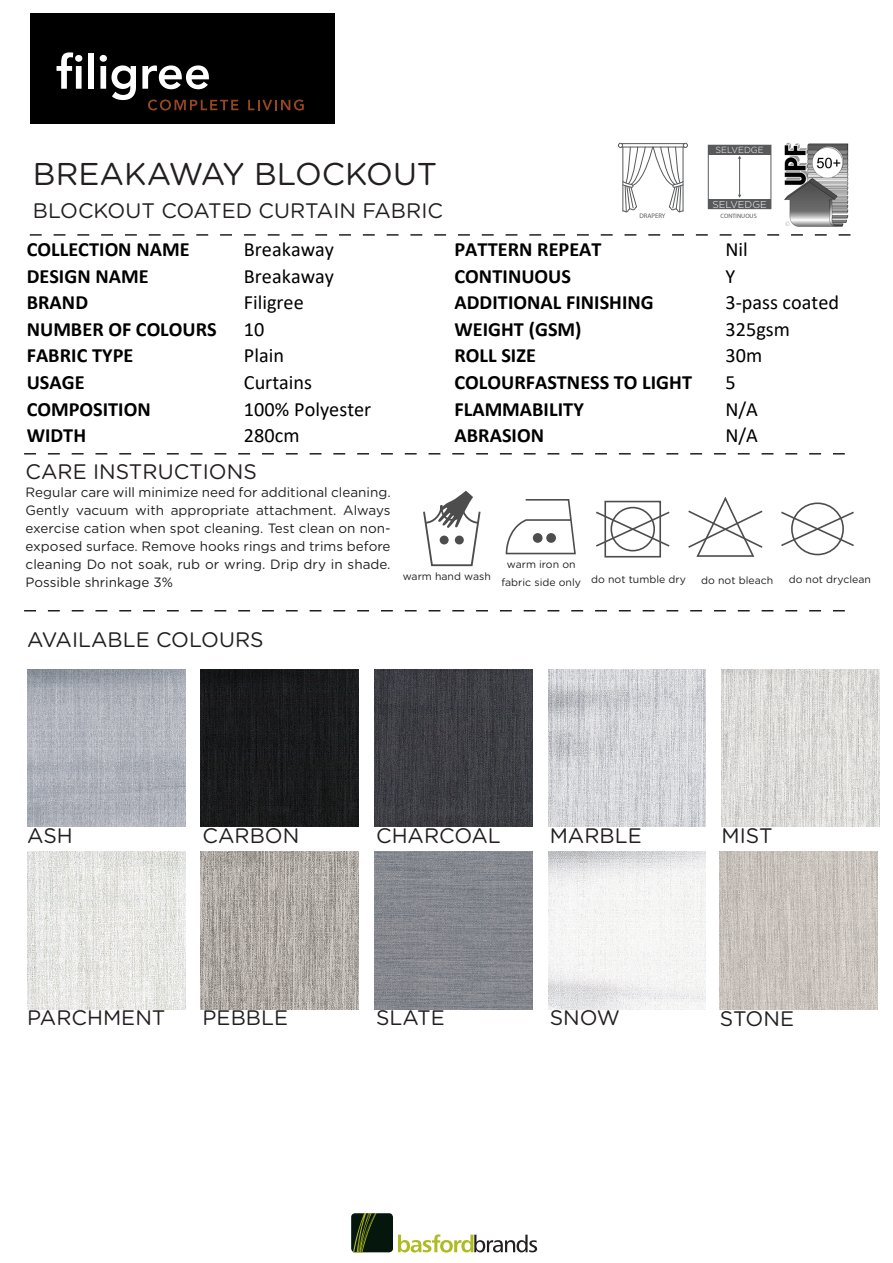
<style>
.page{position:relative;width:893px;height:1263px;background:#fff}
.page>*{position:absolute;margin:0;border:0;box-sizing:border-box;transform-origin:0 0}
.t1{font:31.5px "Gotham Rounded";color:#231f20}
.t2{font:21px "Gotham Rounded";color:#231f20}
.t3{font:700 20.25px "Calibri";color:#000}
.t4{font:20.25px "Calibri";color:#000}
.t5{font:13.5px/18px "Gotham Rounded";color:#231f20;text-align:justify}
.t6{font:10.5px/18px "Gotham Rounded";color:#231f20;text-align:center}
.t7{font:300 9.9px "Gotham Rounded";color:#fff}
.t8{font:300 8.85px "Gotham Rounded";color:#fff}
.t9{font:6.6px "Myriad Pro";color:#58595b}
.t10{font:6.3px "Myriad Pro";color:#58595b}
</style>
<div class="page">
<div style="left:30px;top:14px;width:304px;height:110px;background:#000"></div>
<svg style="left:57px;top:52px;width:25px;height:37px"></svg>
<div style="left:88px;top:53px;width:6px;height:36px;background:#fff"></div>
<svg style="left:100px;top:55px;width:36px;height:45px"></svg>
<svg style="left:142px;top:65px;width:67px;height:24px"></svg>
<svg style="left:148px;top:99px;width:90px;height:11px"></svg>
<svg style="left:248px;top:100px;width:56px;height:10px"></svg>
<svg style="left:618px;top:143px;width:70px;height:70px"></svg>
<div style="left:708px;top:145px;width:63px;height:64px;border:1px solid #585a5c"></div>
<div style="left:708px;top:145px;width:63px;height:10px;background:#58595b"></div>
<div style="left:708px;top:199px;width:63px;height:10px;background:#58595b"></div>
<hr style="left:739px;top:158px;width:1px;height:37px;background:#585a5c">
<svg style="left:30px;top:234px;width:820px;height:2px"></svg>
<svg style="left:24px;top:453px;width:821px;height:1px"></svg>
<svg style="left:24px;top:610px;width:821px;height:1px"></svg>
<img style="left:784px;top:143px;width:65px;height:84px">
<div style="left:351px;top:1213px;width:42px;height:39px;background:#05170c;border-radius:4px"></div>
<img style="left:352px;top:1213px;width:25px;height:39px">
<svg style="left:398px;top:1234px;width:139px;height:18px"></svg>
<svg style="left:505px;top:499px;width:71px;height:56px"></svg>
<svg style="left:596px;top:510px;width:74px;height:38px"></svg>
<div style="left:604px;top:501px;width:57px;height:56px;border:2px solid #4d4d4d"></div>
<div style="left:610px;top:507px;width:45px;height:44px;border:2px solid #4d4d4d;border-radius:50%"></div>
<svg style="left:688px;top:498px;width:75px;height:59px"></svg>
<div style="left:791px;top:502px;width:53px;height:53px;border:2px solid #4d4d4d;border-radius:50%"></div>
<svg style="left:781px;top:510px;width:73px;height:38px"></svg>
<svg style="left:423px;top:491px;width:58px;height:76px"></svg>
<img style="left:27px;top:669px;width:158px;height:158px">
<img style="left:201px;top:669px;width:158px;height:158px">
<img style="left:374px;top:669px;width:158px;height:158px">
<img style="left:548px;top:669px;width:158px;height:158px">
<img style="left:722px;top:669px;width:157px;height:158px">
<img style="left:27px;top:852px;width:158px;height:157px">
<img style="left:201px;top:852px;width:158px;height:157px">
<img style="left:374px;top:852px;width:158px;height:157px">
<img style="left:548px;top:852px;width:158px;height:157px">
<img style="left:720px;top:852px;width:158px;height:157px">
<p class="t8" style="left:715px;top:144px;width:50px">SELVEDGE</p>
<p class="t1" style="left:33px;top:152px;width:406px">BREAKAWAY BLOCKOUT</p>
<p class="t2" style="left:33px;top:196px;width:411px">BLOCKOUT COATED CURTAIN FABRIC</p>
<p class="t9" style="left:640px;top:211px;width:27px">DRAPERY</p>
<p class="t10" style="left:721px;top:212px;width:38px">CONTINUOUS</p>
<p class="t7" style="left:712px;top:198px;width:56px">SELVEDGE</p>
<p class="t3" style="left:27px;top:235px;width:164px">COLLECTION NAME</p>
<p class="t4" style="left:244px;top:235px;width:92px">Breakaway</p>
<p class="t3" style="left:454px;top:235px;width:149px">PATTERN REPEAT</p>
<p class="t4" style="left:725px;top:235px;width:24px">Nil</p>
<p class="t3" style="left:27px;top:261px;width:123px">DESIGN NAME</p>
<p class="t4" style="left:244px;top:262px;width:92px">Breakaway</p>
<p class="t3" style="left:454px;top:261px;width:118px">CONTINUOUS</p>
<p class="t4" style="left:725px;top:262px;width:11px">Y</p>
<p class="t3" style="left:27px;top:288px;width:63px">BRAND</p>
<p class="t4" style="left:244px;top:288px;width:61px">Filigree</p>
<p class="t3" style="left:454px;top:288px;width:201px">ADDITIONAL FINISHING</p>
<p class="t4" style="left:725px;top:288px;width:115px">3-pass coated</p>
<p class="t3" style="left:27px;top:315px;width:191px">NUMBER OF COLOURS</p>
<p class="t4" style="left:244px;top:315px;width:22px">10</p>
<p class="t3" style="left:454px;top:315px;width:128px">WEIGHT (GSM)</p>
<p class="t4" style="left:725px;top:315px;width:66px">325gsm</p>
<p class="t3" style="left:27px;top:341px;width:108px">FABRIC TYPE</p>
<p class="t4" style="left:244px;top:342px;width:42px">Plain</p>
<p class="t3" style="left:454px;top:341px;width:83px">ROLL SIZE</p>
<p class="t4" style="left:725px;top:342px;width:38px">30m</p>
<p class="t3" style="left:27px;top:368px;width:59px">USAGE</p>
<p class="t4" style="left:244px;top:368px;width:69px">Curtains</p>
<p class="t3" style="left:454px;top:368px;width:239px">COLOURFASTNESS TO LIGHT</p>
<p class="t4" style="left:725px;top:368px;width:12px">5</p>
<p class="t3" style="left:27px;top:395px;width:126px">COMPOSITION</p>
<p class="t4" style="left:244px;top:395px;width:129px">100% Polyester</p>
<p class="t3" style="left:454px;top:395px;width:131px">FLAMMABILITY</p>
<p class="t4" style="left:725px;top:395px;width:34px">N/A</p>
<p class="t3" style="left:27px;top:421px;width:61px">WIDTH</p>
<p class="t4" style="left:244px;top:421px;width:57px">280cm</p>
<p class="t3" style="left:454px;top:421px;width:91px">ABRASION</p>
<p class="t4" style="left:725px;top:421px;width:34px">N/A</p>
<p class="t2" style="left:26px;top:457px;width:233px">CARE INSTRUCTIONS</p>
<p class="t5" style="left:26px;top:483px;width:366px">Regular care will minimize need for additional cleaning.<br>Gently vacuum with appropriate attachment. Always exercise cation when spot cleaning. Test clean on non&shy;exposed surface. Remove hooks rings and trims before cleaning Do not soak, rub or wring. Drip dry in shade.<br>Possible shrinkage 3%</p>
<p class="t6" style="left:403px;top:566px;width:90px">warm hand wash</p>
<p class="t6" style="left:502px;top:555px;width:81px">warm iron on fabric side only</p>
<p class="t6" style="left:591px;top:570px;width:96px">do not tumble dry</p>
<p class="t6" style="left:701px;top:571px;width:74px">do not bleach</p>
<p class="t6" style="left:789px;top:569px;width:84px">do not dryclean</p>
<p class="t2" style="left:27px;top:625px;width:238px">AVAILABLE COLOURS</p>
<p class="t2" style="left:27px;top:822px;width:47px">ASH</p>
<p class="t2" style="left:203px;top:822px;width:98px">CARBON</p>
<p class="t2" style="left:376px;top:822px;width:126px">CHARCOAL</p>
<p class="t2" style="left:550px;top:822px;width:94px">MARBLE</p>
<p class="t2" style="left:722px;top:822px;width:53px">MIST</p>
<p class="t2" style="left:27px;top:1003px;width:140px">PARCHMENT</p>
<p class="t2" style="left:203px;top:1003px;width:87px">PEBBLE</p>
<p class="t2" style="left:376px;top:1003px;width:70px">SLATE</p>
<p class="t2" style="left:550px;top:1003px;width:72px">SNOW</p>
<p class="t2" style="left:720px;top:1004px;width:76px">STONE</p>
</div>
